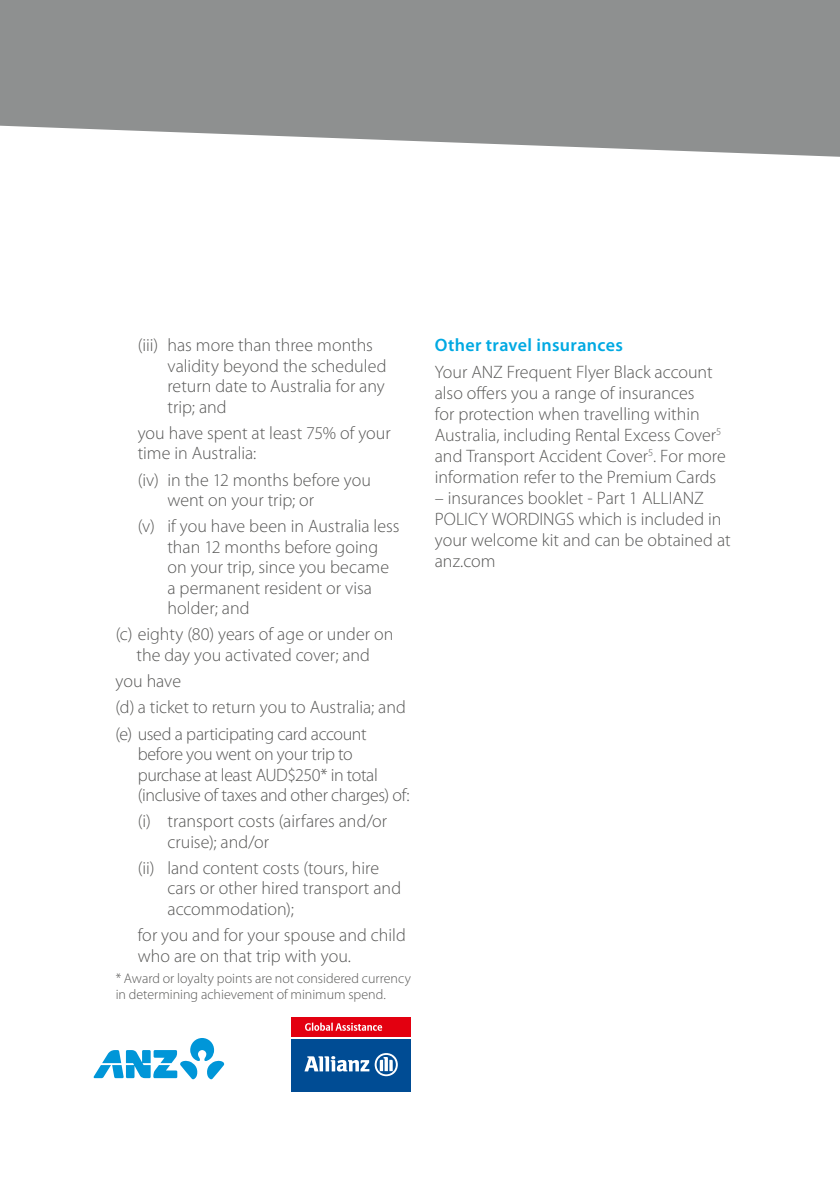
<style>
.page{position:relative;width:840px;height:1191px;background:#fff}
.page>*{position:absolute;margin:0;border:0;box-sizing:border-box;transform-origin:0 0}
.t1{font:300 18px/20.6px "Myriad Pro";color:#575756}
.t2{font:300 18px/20.6px "Myriad Pro";letter-spacing:-.02em;color:#575756}
.t3{font:600 18px "Myriad Pro";letter-spacing:.02em;color:#00a9e2}
.t4{font:300 14px/16px "Myriad Pro";color:#575756}
</style>
<div class="page">
<svg style="left:0;top:0;width:839px;height:157px;fill:#8e9090"></svg>
<svg style="left:93px;top:1038px;width:131px;height:41px"></svg>
<div style="left:291px;top:1038px;width:119px;height:53px;background:#004c94"></div>
<svg style="left:304px;top:1053px;width:93px;height:23px"></svg>
<div style="left:291px;top:1016px;width:119px;height:20px;background:#e30010"></div>
<svg style="left:305px;top:1022px;width:77px;height:8px"></svg>
<p class="t1" style="left:167px;top:335px;width:220px;text-indent:-30px">(iii) has more than three months validity beyond the scheduled return date to Australia for any trip; and</p>
<p class="t1" style="left:138px;top:422px;width:254px">you have spent at least 75% of your time in Australia:</p>
<p class="t1" style="left:167px;top:469px;width:205px;text-indent:-30px">(iv) in the 12 months before you went on your trip; or</p>
<p class="t1" style="left:167px;top:516px;width:233px;text-indent:-30px">(v) if you have been in Australia less than 12 months before going on your trip, since you became a permanent resident or visa holder; and</p>
<p class="t1" style="left:116px;top:624px;width:279px;text-align:center">(c) eighty (80) years of age or under on the day you activated cover; and</p>
<p class="t1" style="left:116px;top:668px;width:291px;line-height:26.2px">you have<br>(d) a ticket to return you to Australia; and (e) used a participating card account</p>
<p class="t2" style="left:138px;top:743px;width:273px">before you went on your trip to purchase at least AUD$250* in total (inclusive of taxes and other charges) of:</p>
<p class="t1" style="left:167px;top:810px;width:221px;text-indent:-30px">(i) transport costs (airfares and/or cruise); and/or</p>
<p class="t1" style="left:167px;top:857px;width:235px;text-indent:-30px">(ii) land content costs (tours, hire cars or other hired transport and accommodation);</p>
<p class="t1" style="left:138px;top:924px;width:269px">for you and for your spouse and child who are on that trip with you.</p>
<p class="t4" style="left:116px;top:970px;width:296px">* Award or loyalty points are not considered currency in determining achievement of minimum spend.</p>
<p class="t3" style="left:434px;top:334px;width:190px">Other travel insurances</p>
<p class="t1" style="left:434px;top:361px;width:292px">Your ANZ Frequent Flyer Black account also offers you a range of insurances<br>for protection when travelling within Australia, including Rental Excess Cover<sup>5 </sup>and Transport Accident Cover<sup>5</sup>. For more information refer to the Premium Cards</p>
<p class="t1" style="left:434px;top:487px;width:297px">– insurances booklet - Part 1 ALLIANZ<br>POLICY WORDINGS which is included in your welcome kit and can be obtained at anz.com</p>
</div>
